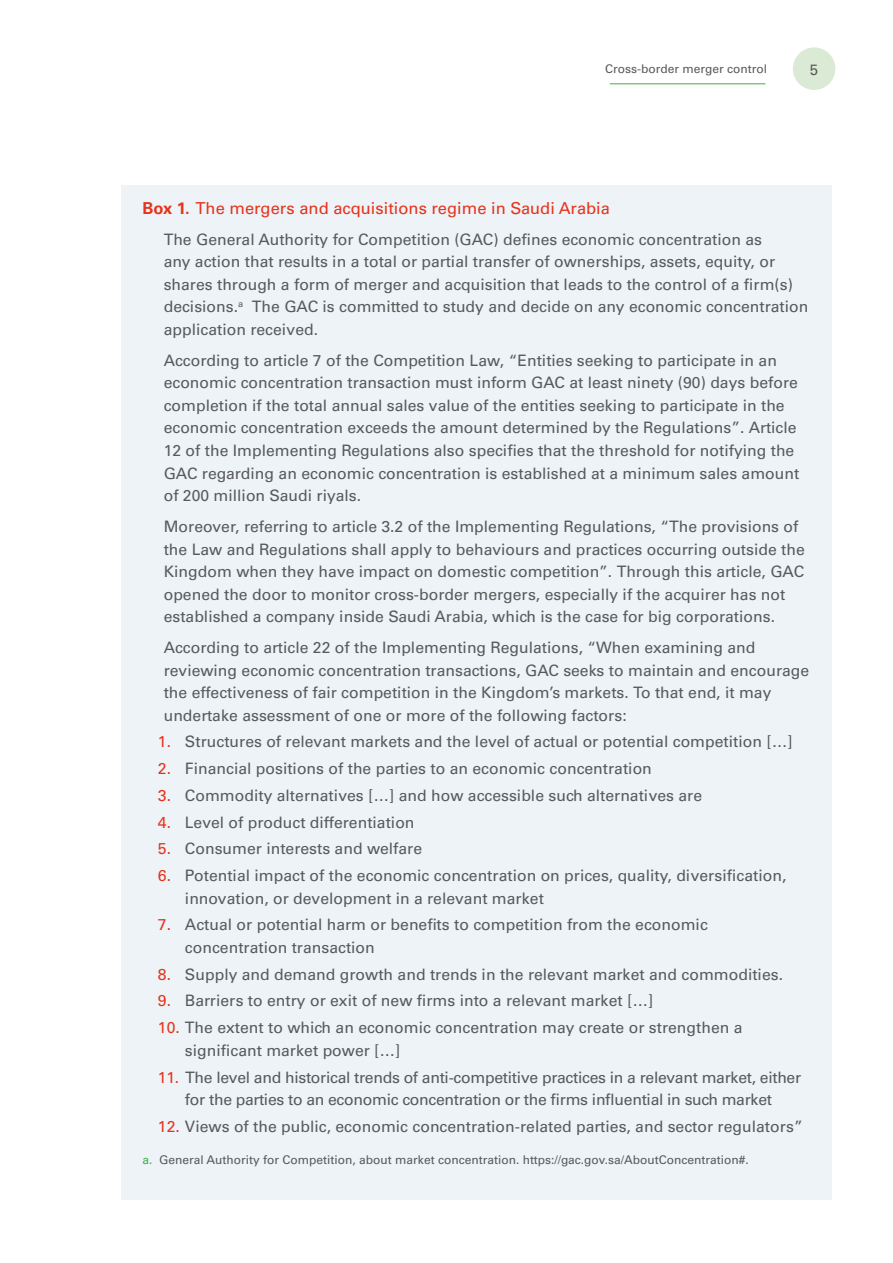
<style>
.page{position:relative;width:893px;height:1263px;background:#fff}
.page>*{position:absolute;margin:0;border:0;box-sizing:border-box;transform-origin:0 0}
.t1{font:16.5px "Univers LT Std";color:#e6331c}
.t2{font:15.75px/22.5px "Univers LT Std";color:#58595b}
.t3{font:15.75px/22.5px "Univers LT Std";letter-spacing:-.02em;color:#58595b;text-align:center}
.t4{font:15px "Univers LT Std";color:#58595b}
.t5{font:12px "Univers LT Std";color:#58595b}
.s1{font-weight:700}
.s2{color:#e6331c}
.s3{color:#40ad4a}
</style>
<div class="page">
<div style="left:793px;top:47px;width:42px;height:43px;background:#daead4;border-radius:50%"></div>
<hr style="left:610px;top:83px;width:155px;height:1px;background:#41ad49">
<div style="left:121px;top:185px;width:710px;height:1014px;background:#edf3f6"></div>
<p class="t5" style="left:605px;top:61px;width:164px">Cross-border merger control</p>
<p class="t4" style="left:810px;top:60px;width:10px">5</p>
<p class="t1" style="left:142px;top:198px;width:469px"><span class="s1">Box 1.</span> The mergers and acquisitions regime in Saudi Arabia</p>
<p class="t2" style="left:164px;top:228px;width:646px">The General Authority for Competition (GAC) defines economic concentration as<br>any action that results in a total or partial transfer of ownerships, assets, equity, or shares through a form of merger and acquisition that leads to the control of a firm(s) decisions.<sup>a</sup> The GAC is committed to study and decide on any economic concentration application received.</p>
<p class="t2" style="left:164px;top:349px;width:637px">According to article 7 of the Competition Law, “Entities seeking to participate in an economic concentration transaction must inform GAC at least ninety (90) days before completion if the total annual sales value of the entities seeking to participate in the economic concentration exceeds the amount determined by the Regulations”. Article 12 of the Implementing Regulations also specifies that the threshold for notifying the GAC regarding an economic concentration is established at a minimum sales amount of 200 million Saudi riyals.</p>
<p class="t2" style="left:164px;top:515px;width:643px">Moreover, referring to article 3.2 of the Implementing Regulations, “The provisions of the Law and Regulations shall apply to behaviours and practices occurring outside the Kingdom when they have impact on domestic competition”. Through this article, GAC opened the door to monitor cross-border mergers, especially if the acquirer has not established a company inside Saudi Arabia, which is the case for big corporations.</p>
<p class="t2" style="left:164px;top:636px;width:647px">According to article 22 of the Implementing Regulations, “When examining and reviewing economic concentration transactions, GAC seeks to maintain and encourage the effectiveness of fair competition in the Kingdom’s markets. To that end, it may undertake assessment of one or more of the following factors:</p>
<p class="t2" style="left:158px;top:731px;width:636px"><span class="s2">1.</span> Structures of relevant markets and the level of actual or potential competition […]</p>
<p class="t2" style="left:158px;top:757px;width:495px"><span class="s2">2.</span> Financial positions of the parties to an economic concentration</p>
<p class="t2" style="left:158px;top:784px;width:546px"><span class="s2">3.</span> Commodity alternatives […] and how accessible such alternatives are</p>
<p class="t2" style="left:158px;top:811px;width:258px"><span class="s2">4.</span> Level of product differentiation</p>
<p class="t2" style="left:158px;top:838px;width:266px"><span class="s2">5.</span> Consumer interests and welfare</p>
<p class="t2" style="left:185px;top:864px;width:603px;text-indent:-27px"><span class="s2">6.</span> Potential impact of the economic concentration on prices, quality, diversification, innovation, or development in a relevant market</p>
<p class="t2" style="left:185px;top:914px;width:524px;text-indent:-27px"><span class="s2">7.</span> Actual or potential harm or benefits to competition from the economic concentration transaction</p>
<p class="t2" style="left:158px;top:963px;width:627px"><span class="s2">8.</span> Supply and demand growth and trends in the relevant market and commodities.</p>
<p class="t2" style="left:158px;top:990px;width:497px"><span class="s2">9.</span> Barriers to entry or exit of new firms into a relevant market […]</p>
<p class="t2" style="left:185px;top:1016px;width:559px;text-indent:-27px"><span class="s2">10.</span> The extent to which an economic concentration may create or strengthen a significant market power […]</p>
<p class="t3" style="left:158px;top:1066px;width:645px"><span class="s2">11.</span> The level and historical trends of anti-competitive practices in a relevant market, either for the parties to an economic concentration or the firms influential in such market</p>
<p class="t2" style="left:158px;top:1115px;width:646px"><span class="s2">12.</span> Views of the public, economic concentration-related parties, and sector regulators”</p>
<p class="t5" style="left:142px;top:1152px;width:608px"><span class="s3">a.</span> General Authority for Competition, about market concentration. https://gac.gov.sa/AboutConcentration#.</p>
</div>
